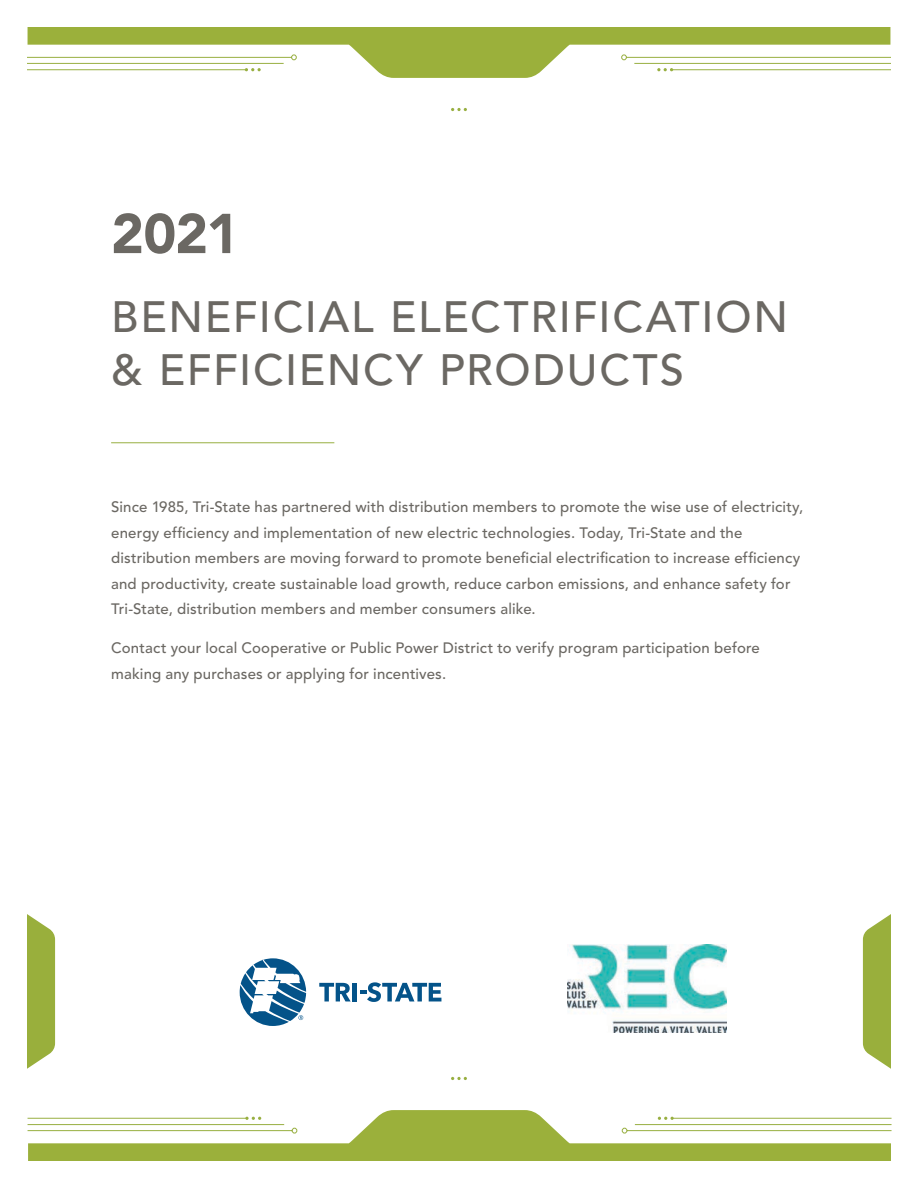
<style>
.page{position:relative;width:918px;height:1188px;background:#fff}
.page>*{position:absolute;margin:0;border:0;box-sizing:border-box;transform-origin:0 0}
.t1{font:900 55.5px "Avenir LT Pro";color:#6b6863}
.t2{font:500 43.5px/52.2px "Avenir LT Pro";letter-spacing:.04em;color:#6b6863}
.t3{font:500 15px/25.5px "Avenir LT Pro";letter-spacing:.01em;color:#6b6863}
</style>
<div class="page">
<hr style="left:111px;top:442px;width:223px;height:1px;background:#98af41">
<svg style="left:319px;top:983px;width:32px;height:18px"></svg>
<div style="left:352px;top:983px;width:5px;height:18px;background:#045389"></div>
<svg style="left:360px;top:982px;width:81px;height:20px"></svg>
<svg style="left:240px;top:958px;width:66px;height:68px"></svg>
<svg style="left:28px;top:27px;width:862px;height:51px;fill:#9bb03b"></svg>
<svg style="left:27px;top:54px;width:270px;height:7px"></svg>
<hr style="left:27px;top:63px;width:257px;height:1px;background:#98af41">
<hr style="left:27px;top:69px;width:219px;height:1px;background:#98af41">
<svg style="left:245px;top:68px;width:16px;height:3px"></svg>
<svg style="left:621px;top:54px;width:270px;height:7px"></svg>
<hr style="left:634px;top:63px;width:257px;height:1px;background:#98af41">
<hr style="left:672px;top:69px;width:219px;height:1px;background:#98af41">
<svg style="left:657px;top:68px;width:16px;height:3px"></svg>
<svg style="left:28px;top:1110px;width:863px;height:51px;fill:#9bb03b"></svg>
<svg style="left:621px;top:1127px;width:271px;height:7px"></svg>
<hr style="left:635px;top:1124px;width:257px;height:1px;background:#98af41">
<hr style="left:672px;top:1118px;width:220px;height:1px;background:#98af41">
<svg style="left:658px;top:1117px;width:16px;height:3px"></svg>
<svg style="left:27px;top:1127px;width:271px;height:7px"></svg>
<hr style="left:28px;top:1124px;width:256px;height:1px;background:#98af41">
<hr style="left:28px;top:1118px;width:219px;height:1px;background:#98af41">
<svg style="left:245px;top:1117px;width:16px;height:3px"></svg>
<svg style="left:451px;top:1077px;width:16px;height:3px"></svg>
<svg style="left:451px;top:108px;width:16px;height:3px"></svg>
<svg style="left:27px;top:914px;width:28px;height:155px"></svg>
<svg style="left:863px;top:914px;width:28px;height:155px"></svg>
<img style="left:567px;top:945px;width:160px;height:88px">
<h1 class="t1" style="left:111px;top:200px;width:130px">2021</h1>
<h2 class="t2" style="left:111px;top:292px;width:678px">BENEFICIAL ELECTRIFICATION &amp; EFFICIENCY PRODUCTS</h2>
<p class="t3" style="left:111px;top:495px;width:694px">Since 1985, Tri-State has partnered with distribution members to promote the wise use of electricity, energy efficiency and implementation of new electric technologies. Today, Tri-State and the distribution members are moving forward to promote beneficial electrification to increase efficiency and productivity, create sustainable load growth, reduce carbon emissions, and enhance safety for Tri-State, distribution members and member consumers alike.</p>
<p class="t3" style="left:111px;top:636px;width:650px">Contact your local Cooperative or Public Power District to verify program participation before making any purchases or applying for incentives.</p>
</div>
